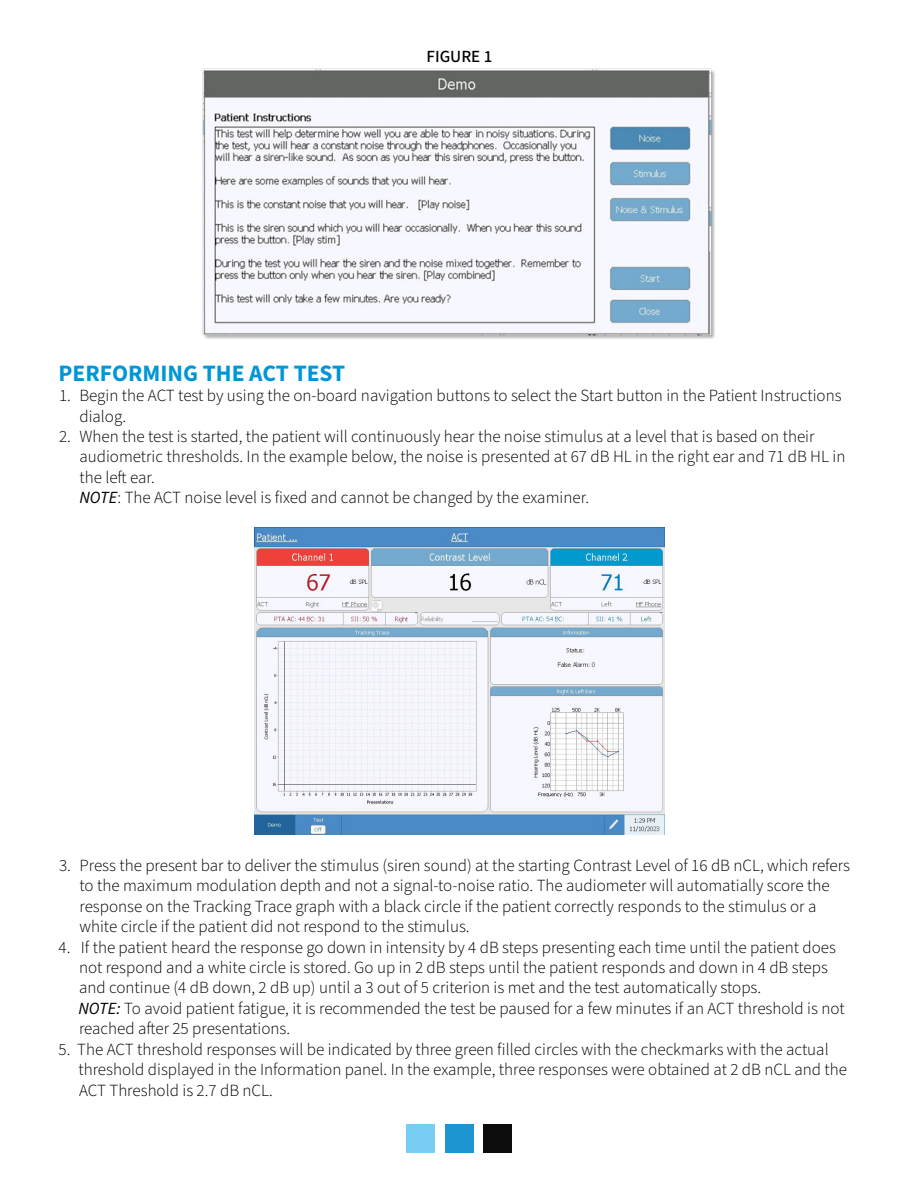
<style>
.page{position:relative;width:918px;height:1188px;background:#fff}
.page>*{position:absolute;margin:0;border:0;box-sizing:border-box;transform-origin:0 0}
.t1{font:700 23.55px "Source Sans 3";color:#0096d5}
.t2{font:300 16.95px/20.4px "Source Sans 3";color:#000}
.t3{font:500 16.95px "Source Sans 3";color:#000}
.s1{font-weight:400;font-style:italic}
</style>
<div class="page">
<img style="left:202px;top:68px;width:513px;height:271px">
<div style="left:483px;top:1124px;width:29px;height:29px;background:#0d0c0c"></div>
<div style="left:445px;top:1124px;width:29px;height:29px;background:#1d95d1"></div>
<div style="left:406px;top:1124px;width:29px;height:29px;background:#78cdf5"></div>
<img style="left:255px;top:527px;width:409px;height:308px">
<p class="t3" style="left:427px;top:46px;width:67px">FIGURE 1</p>
<h1 class="t1" style="left:59px;top:357px;width:288px">PERFORMING THE ACT TEST</h1>
<p class="t2" style="left:79px;top:385px;width:764px;text-indent:-20px">1. Begin the ACT test by using the on-board navigation buttons to select the Start button in the Patient Instructions dialog.</p>
<p class="t2" style="left:79px;top:426px;width:768px;text-indent:-20px">2. When the test is started, the patient will continuously hear the noise stimulus at a level that is based on their audiometric thresholds. In the example below, the noise is presented at 67 dB HL in the right ear and 71 dB HL in the left ear.<br><span class="s1">NOTE</span>: The ACT noise level is fixed and cannot be changed by the examiner.</p>
<p class="t2" style="left:79px;top:855px;width:772px;text-indent:-20px">3. Press the present bar to deliver the stimulus (siren sound) at the starting Contrast Level of 16 dB nCL, which refers to the maximum modulation depth and not a signal-to-noise ratio. The audiometer will automatially score the response on the Tracking Trace graph with a black circle if the patient correctly responds to the stimulus or a white circle if the patient did not respond to the stimulus.</p>
<p class="t2" style="left:78px;top:937px;width:768px;text-indent:-20px">4. If the patient heard the response go down in intensity by 4 dB steps presenting each time until the patient does not respond and a white circle is stored. Go up in 2 dB steps until the patient responds and down in 4 dB steps and continue (4 dB down, 2 dB up) until a 3 out of 5 criterion is met and the test automatically stops.<br><span class="s1">NOTE:</span> To avoid patient fatigue, it is recommended the test be paused for a few minutes if an ACT threshold is not reached after 25 presentations.</p>
<p class="t2" style="left:78px;top:1039px;width:770px;text-indent:-20px">5. The ACT threshold responses will be indicated by three green filled circles with the checkmarks with the actual threshold displayed in the Information panel. In the example, three responses were obtained at 2 dB nCL and the<br>ACT Threshold is 2.7 dB nCL.</p>
</div>
